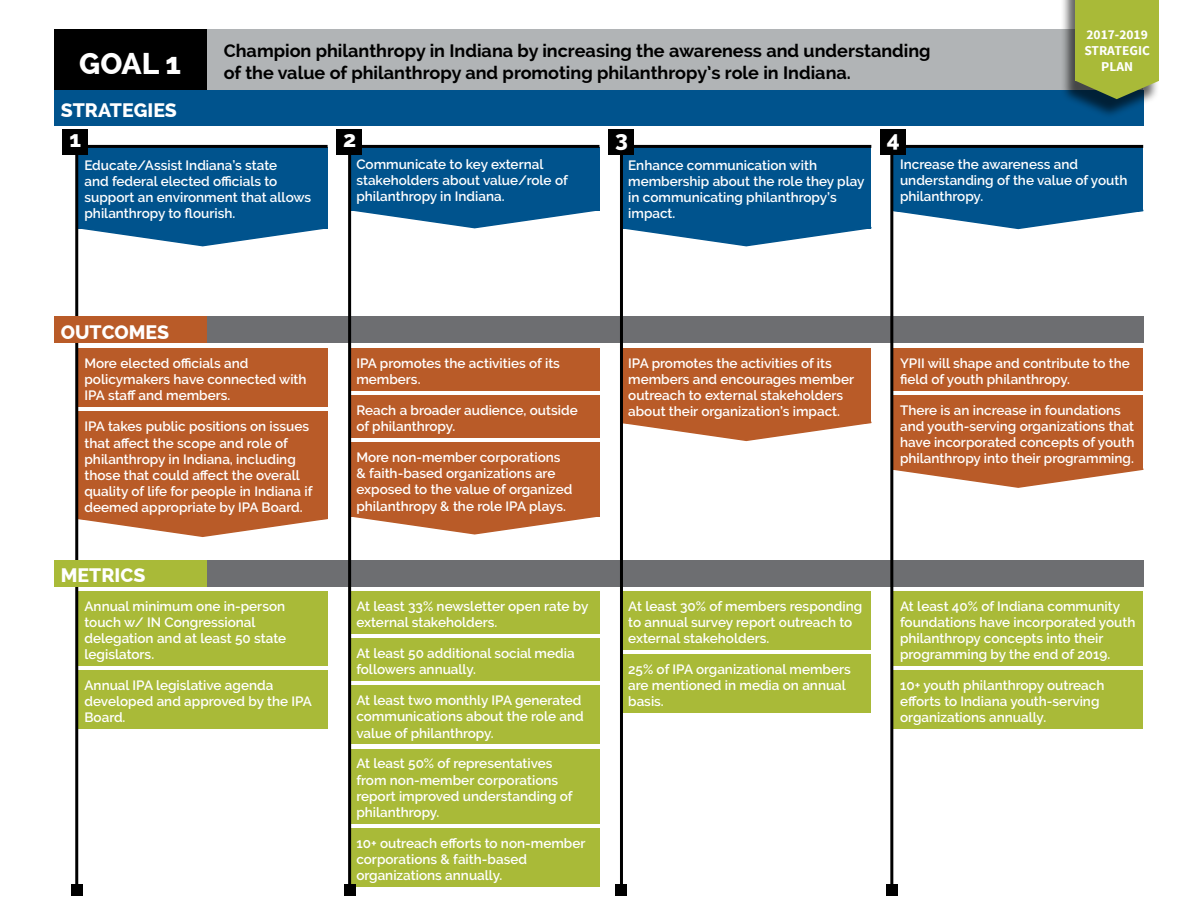
<style>
.page{position:relative;width:1188px;height:918px;background:#fff}
.page>*{position:absolute;margin:0;border:0;box-sizing:border-box;transform-origin:0 0}
.t1{font:800 30px "Raleway";color:#fff}
.t2{font:800 22.5px "Raleway";color:#fff}
.t3{font:800 19.5px "Raleway";color:#fff}
.t4{font:700 18px "Raleway";color:#000}
.t5{font:600 13.5px/16.2px "Raleway";color:#fff}
.t6{font:700 13.5px/16.2px "Source Sans Pro";color:#fff;text-align:center}
</style>
<div class="page">
<div style="left:893px;top:348px;width:250px;height:43px;background:#b95b28"></div>
<div style="left:893px;top:395px;width:250px;height:75px;background:#b95b28"></div>
<svg style="left:893px;top:467px;width:251px;height:22px"></svg>
<div style="left:893px;top:671px;width:250px;height:58px;background:#a9ba38"></div>
<div style="left:621px;top:655px;width:250px;height:58px;background:#a9ba38"></div>
<div style="left:350px;top:348px;width:249px;height:43px;background:#b95b28"></div>
<div style="left:350px;top:591px;width:249px;height:43px;background:#a9ba38"></div>
<div style="left:350px;top:395px;width:249px;height:43px;background:#b95b28"></div>
<div style="left:350px;top:638px;width:249px;height:43px;background:#a9ba38"></div>
<div style="left:350px;top:686px;width:249px;height:58px;background:#a9ba38"></div>
<div style="left:350px;top:749px;width:249px;height:75px;background:#a9ba38"></div>
<div style="left:350px;top:828px;width:249px;height:59px;background:#a9ba38"></div>
<div style="left:203px;top:29px;width:940px;height:61px;background:#b1b4b6"></div>
<div style="left:54px;top:29px;width:152px;height:61px;background:#000"></div>
<div style="left:78px;top:348px;width:250px;height:59px;background:#b95b28"></div>
<div style="left:54px;top:90px;width:1089px;height:36px;background:#00538d"></div>
<div style="left:78px;top:591px;width:250px;height:75px;background:#a9ba38"></div>
<div style="left:621px;top:591px;width:250px;height:59px;background:#a9ba38"></div>
<div style="left:893px;top:591px;width:250px;height:75px;background:#a9ba38"></div>
<div style="left:78px;top:671px;width:250px;height:58px;background:#a9ba38"></div>
<div style="left:893px;top:147px;width:250px;height:63px;background:#00538d"></div>
<div style="left:621px;top:147px;width:250px;height:81px;background:#00538d"></div>
<div style="left:350px;top:147px;width:249px;height:63px;background:#00538d"></div>
<div style="left:78px;top:147px;width:250px;height:81px;background:#00538d"></div>
<svg style="left:78px;top:208px;width:1066px;height:39px"></svg>
<div style="left:621px;top:348px;width:250px;height:75px;background:#b95b28"></div>
<svg style="left:623px;top:421px;width:249px;height:21px"></svg>
<div style="left:350px;top:443px;width:249px;height:74px;background:#b95b28"></div>
<div style="left:78px;top:412px;width:250px;height:107px;background:#b95b28"></div>
<svg style="left:78px;top:514px;width:522px;height:24px"></svg>
<hr style="left:75px;top:146px;width:3px;height:744px;background:#000">
<div style="left:71px;top:884px;width:12px;height:12px;background:#000"></div>
<div style="left:54px;top:316px;width:1089px;height:27px;background:#6d6e71"></div>
<div style="left:54px;top:316px;width:152px;height:27px;background:#b95b28"></div>
<div style="left:54px;top:560px;width:1089px;height:27px;background:#6d6e71"></div>
<div style="left:54px;top:560px;width:152px;height:27px;background:#a9ba38"></div>
<hr style="left:348px;top:146px;width:3px;height:744px;background:#000">
<div style="left:344px;top:884px;width:12px;height:12px;background:#000"></div>
<hr style="left:620px;top:146px;width:3px;height:744px;background:#000">
<div style="left:615px;top:884px;width:12px;height:12px;background:#000"></div>
<hr style="left:890px;top:146px;width:3px;height:744px;background:#000">
<div style="left:886px;top:884px;width:12px;height:12px;background:#000"></div>
<div style="left:62px;top:130px;width:26px;height:25px;background:#000"></div>
<div style="left:336px;top:130px;width:26px;height:25px;background:#000"></div>
<div style="left:608px;top:130px;width:26px;height:25px;background:#000"></div>
<div style="left:880px;top:130px;width:26px;height:25px;background:#000"></div>
<hr style="left:87px;top:145px;width:241px;height:3px;background:#000">
<hr style="left:359px;top:145px;width:240px;height:3px;background:#000">
<hr style="left:631px;top:145px;width:240px;height:3px;background:#000">
<hr style="left:903px;top:145px;width:240px;height:3px;background:#000">
<div style="left:1060px;top:0;width:100px;height:120px;background:#000;opacity:.61"></div>
<div style="left:1076px;top:0;width:83px;height:81px;background:#a9ba38"></div>
<svg style="left:1076px;top:81px;width:83px;height:18px"></svg>
<h1 class="t1" style="left:79px;top:46px;width:103px">GOAL 1</h1>
<h3 class="t3" style="left:61px;top:99px;width:118px">STRATEGIES</h3>
<h3 class="t4" style="left:224px;top:41px;width:708px">Champion philanthropy in Indiana by increasing the awareness and understanding</h3>
<h3 class="t4" style="left:224px;top:62px;width:629px">of the value of philanthropy and promoting philanthropy’s role in Indiana.</h3>
<h2 class="t2" style="left:69px;top:127px;width:13px">1</h2>
<h2 class="t2" style="left:343px;top:127px;width:15px">2</h2>
<h2 class="t2" style="left:615px;top:127px;width:14px">3</h2>
<h2 class="t2" style="left:887px;top:127px;width:14px">4</h2>
<p class="t6" style="left:1084px;top:27px;width:67px">2017-2019<br>STRATEGIC<br>PLAN</p>
<p class="t5" style="left:85px;top:157px;width:228px">Educate/Assist Indiana’s state<br>and federal elected officials to support an environment that allows philanthropy to flourish.</p>
<h3 class="t3" style="left:61px;top:321px;width:110px">OUTCOMES</h3>
<p class="t5" style="left:85px;top:355px;width:224px">More elected officials and policymakers have connected with<br>IPA staff and members.</p>
<p class="t5" style="left:85px;top:418px;width:230px">IPA takes public positions on issues that affect the scope and role of philanthropy in Indiana, including those that could affect the overall quality of life for people in Indiana if deemed appropriate by IPA Board.</p>
<h3 class="t3" style="left:61px;top:564px;width:86px">METRICS</h3>
<p class="t5" style="left:356px;top:156px;width:213px">Communicate to key external stakeholders about value/role of philanthropy in Indiana.</p>
<p class="t5" style="left:356px;top:355px;width:205px">IPA promotes the activities of its members.</p>
<p class="t5" style="left:356px;top:402px;width:223px">Reach a broader audience, outside of philanthropy.</p>
<p class="t5" style="left:356px;top:449px;width:217px">More non-member corporations &amp; faith-based organizations are exposed to the value of organized philanthropy &amp; the role IPA plays.</p>
<p class="t5" style="left:628px;top:157px;width:238px">Enhance communication with membership about the role they play in communicating philanthropy’s impact.</p>
<p class="t5" style="left:900px;top:156px;width:229px">Increase the awareness and understanding of the value of youth philanthropy.</p>
<p class="t5" style="left:628px;top:355px;width:227px">IPA promotes the activities of its members and encourages member outreach to external stakeholders about their organization’s impact.</p>
<p class="t5" style="left:900px;top:355px;width:231px">YPII will shape and contribute to the field of youth philanthropy.</p>
<p class="t5" style="left:900px;top:402px;width:236px">There is an increase in foundations and youth-serving organizations that have incorporated concepts of youth philanthropy into their programming.</p>
<p class="t5" style="left:85px;top:598px;width:203px">Annual minimum one in-person touch w/ IN Congressional delegation and at least 50 state legislators.</p>
<p class="t5" style="left:628px;top:598px;width:236px">At least 30% of members responding to annual survey report outreach to external stakeholders.</p>
<p class="t5" style="left:900px;top:598px;width:237px">At least 40% of Indiana community foundations have incorporated youth philanthropy concepts into their programming by the end of 2019.</p>
<p class="t5" style="left:85px;top:677px;width:229px">Annual IPA legislative agenda developed and approved by the IPA<br>Board.</p>
<p class="t5" style="left:356px;top:598px;width:234px">At least 33% newsletter open rate by external stakeholders.</p>
<p class="t5" style="left:356px;top:645px;width:220px">At least 50 additional social media followers annually.</p>
<p class="t5" style="left:356px;top:692px;width:229px">At least two monthly IPA generated communications about the role and value of philanthropy.</p>
<p class="t5" style="left:356px;top:756px;width:218px">At least 50% of representatives from non-member corporations report improved understanding of philanthropy.</p>
<p class="t5" style="left:356px;top:835px;width:231px">10+ outreach efforts to non-member corporations &amp; faith-based organizations annually.</p>
<p class="t5" style="left:628px;top:661px;width:224px">25% of IPA organizational members are mentioned in media on annual basis.</p>
<p class="t5" style="left:900px;top:677px;width:206px">10+ youth philanthropy outreach efforts to Indiana youth-serving organizations annually.</p>
</div>
